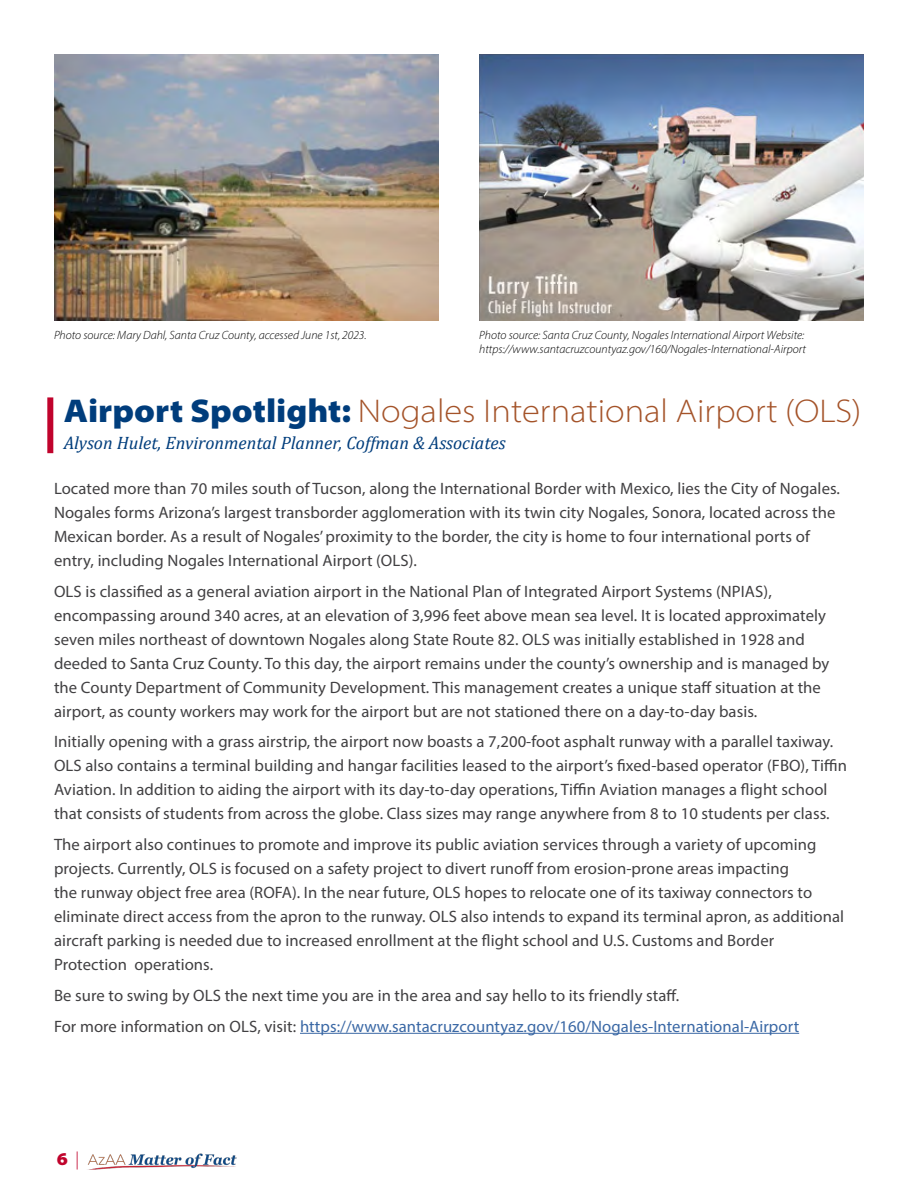
<style>
.page{position:relative;width:918px;height:1188px;background:#fff}
.page>*{position:absolute;margin:0;border:0;box-sizing:border-box;transform-origin:0 0}
.headline{font:33px "Myriad Variable Concept";color:#a45329}
.subhead{font:italic 18px "Cambria";color:#003d7c}
.t1{font:18px "Myriad Variable Concept";color:#c0032c}
.body_copy{font:16.5px/24px "Myriad Pro";letter-spacing:.005em;color:#414042}
.body_copy-2{font:16.5px "Myriad Pro";letter-spacing:.005em;color:#3a68a5}
.photo_credits{font:italic 300 12px/14.4px "Myriad Pro";color:#000}
.s1{color:#003d7c}
.s2{color:#414042}
</style>
<div class="page">
<img style="left:87px;top:1153px;width:150px;height:17px">
<div style="left:47px;top:397px;width:6px;height:56px;background:#c0032c"></div>
<hr style="left:300px;top:1033px;width:499px;height:1px;background:#3a68a5">
<img style="left:54px;top:54px;width:385px;height:266px">
<img style="left:479px;top:54px;width:385px;height:266px">
<p class="photo_credits" style="left:54px;top:328px;width:314px">Photo source: Mary Dahl, Santa Cruz County, accessed June 1st, 2023.</p>
<p class="photo_credits" style="left:479px;top:328px;width:328px">Photo source: Santa Cruz County, Nogales International Airport Website: https://www.santacruzcountyaz.gov/160/Nogales-International-Airport</p>
<p class="headline" style="left:64px;top:392px;width:799px"><span class="s1">Airport Spotlight:</span> Nogales International Airport (OLS)</p>
<p class="subhead" style="left:64px;top:430px;width:443px">Alyson Hulet, Environmental Planner, Coffman &amp; Associates</p>
<p class="body_copy" style="left:54px;top:476px;width:788px">Located more than 70 miles south of Tucson, along the International Border with Mexico, lies the City of Nogales.<br>Nogales forms Arizona’s largest transborder agglomeration with its twin city Nogales, Sonora, located across the Mexican border. As a result of Nogales’ proximity to the border, the city is home to four international ports of entry, including Nogales International Airport (OLS).</p>
<p class="body_copy" style="left:54px;top:579px;width:777px">OLS is classified as a general aviation airport in the National Plan of Integrated Airport Systems (NPIAS), encompassing around 340 acres, at an elevation of 3,996 feet above mean sea level. It is located approximately seven miles northeast of downtown Nogales along State Route 82. OLS was initially established in 1928 and deeded to Santa Cruz County. To this day, the airport remains under the county’s ownership and is managed by the County Department of Community Development. This management creates a unique staff situation at the airport, as county workers may work for the airport but are not stationed there on a day-to-day basis.</p>
<p class="body_copy" style="left:54px;top:730px;width:794px">Initially opening with a grass airstrip, the airport now boasts a 7,200-foot asphalt runway with a parallel taxiway.<br>OLS also contains a terminal building and hangar facilities leased to the airport’s fixed-based operator (FBO), Tiffin Aviation. In addition to aiding the airport with its day-to-day operations, Tiffin Aviation manages a flight school that consists of students from across the globe. Class sizes may range anywhere from 8 to 10 students per class.</p>
<p class="body_copy" style="left:54px;top:832px;width:792px">The airport also continues to promote and improve its public aviation services through a variety of upcoming projects. Currently, OLS is focused on a safety project to divert runoff from erosion-prone areas impacting<br>the runway object free area (ROFA). In the near future, OLS hopes to relocate one of its taxiway connectors to eliminate direct access from the apron to the runway. OLS also intends to expand its terminal apron, as additional aircraft parking is needed due to increased enrollment at the flight school and U.S. Customs and Border Protection operations.</p>
<p class="body_copy" style="left:54px;top:983px;width:627px">Be sure to swing by OLS the next time you are in the area and say hello to its friendly staff.</p>
<p class="body_copy-2" style="left:54px;top:1016px;width:747px"><span class="s2">For more information on OLS, visit:</span> https://www.santacruzcountyaz.gov/160/Nogales-International-Airport</p>
<p class="t1" style="left:57px;top:1148px;width:24px">6 |</p>
</div>
